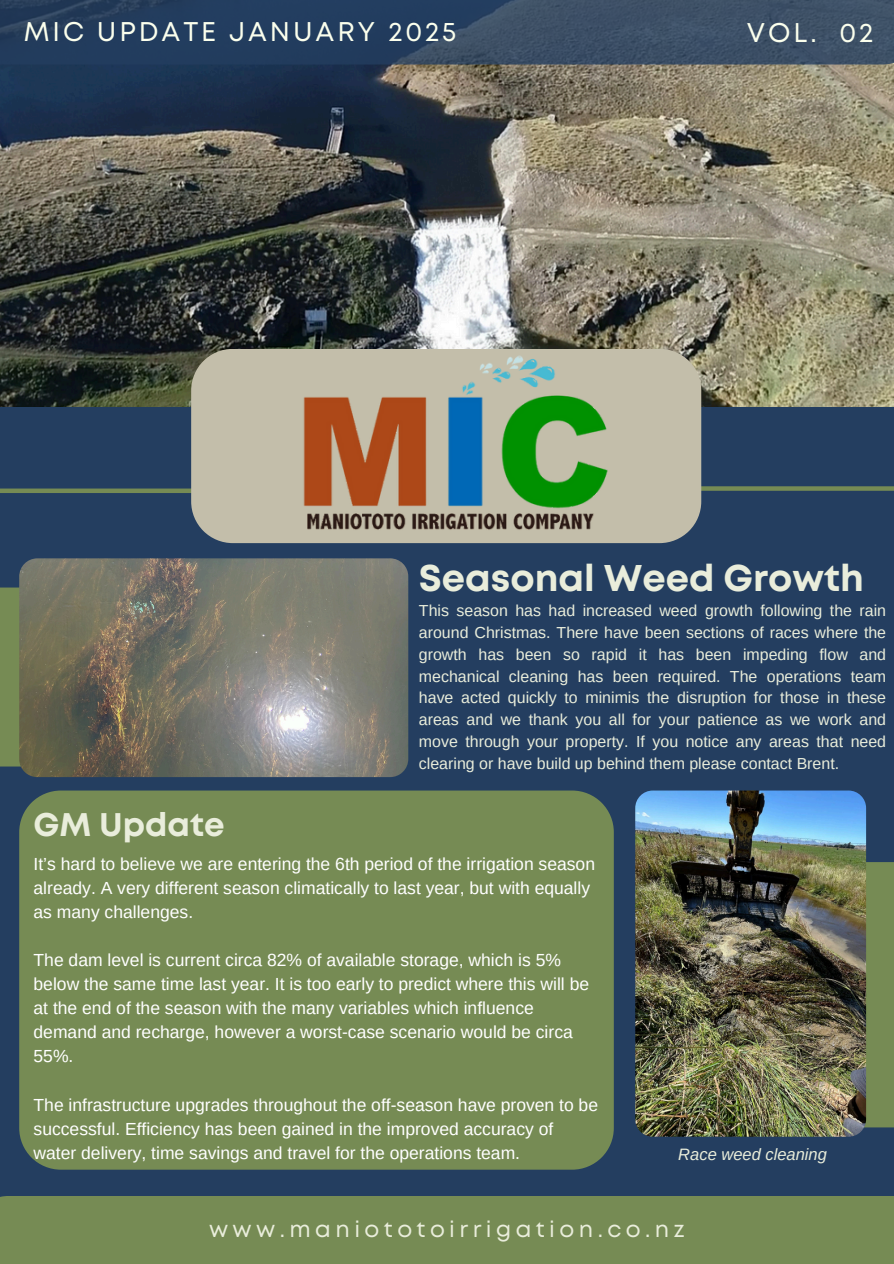
<style>
.page{position:relative;width:894px;height:1264px;background:#fff}
.page>*{position:absolute;margin:0;border:0;box-sizing:border-box;transform-origin:0 0}
.t1{font:700 37.2px "Mont";color:#e9eddb}
.t2{font:700 32.7px "Mont";color:#e9eddb}
.t3{font:27px "Mont";letter-spacing:.11em;color:#fbffed}
.t4{font:22.5px "Mont";letter-spacing:.2em;color:#e9eddb}
.t5{font:17.55px/24px "Arimo";color:#fff}
.t6{font:italic 16.5px "Arimo";color:#e9eddb}
.t7{font:15.9px/21.8px "Arimo";color:#e9eddb;text-align:justify}
</style>
<div class="page">
<div style="left:0;top:0;width:893px;height:1263px;background:#243e60"></div>
<img style="left:0;top:64px;width:893px;height:342px">
<div style="left:0;top:488px;width:214px;height:5px;background:#768b54"></div>
<div style="left:675px;top:486px;width:218px;height:5px;background:#768b54"></div>
<div style="left:191px;top:349px;width:510px;height:194px;background:#c3beaa"></div>
<div style="left:0;top:1195px;width:893px;height:68px;background:#768b54"></div>
<svg style="left:0;top:0;width:893px;height:64px"></svg>
<div style="left:0;top:587px;width:20px;height:179px;background:#768b54"></div>
<img style="left:19px;top:558px;width:389px;height:219px;border-radius:18px">
<div style="left:863px;top:862px;width:30px;height:265px;background:#768b54"></div>
<img style="left:635px;top:790px;width:230px;height:346px;border-radius:18px">
<div style="left:19px;top:790px;width:594px;height:379px;background:#768b54"></div>
<img style="left:299px;top:288px;width:314px;height:314px">
<h3 class="t3" style="left:24px;top:22px;width:434px">MIC UPDATE JANUARY 2025</h3>
<p class="t3" style="left:746px;top:22px;width:128px">VOL. 02</p>
<h1 class="t2" style="left:34px;top:812px;width:192px">GM Update</h1>
<p class="t1" style="left:419px;top:563px;width:446px">Seasonal Weed Growth</p>
<p class="t7" style="left:419px;top:600px;width:468px">This season has had increased weed growth following the rain around Christmas. There have been sections of races where the growth has been so rapid it has been impeding flow and mechanical cleaning has been required. The operations team have acted quickly to minimis the disruption for those in these areas and we thank you all for your patience as we work and move through your property. If you notice any areas that need clearing or have build up behind them please contact Brent.</p>
<h2 class="t5" style="left:34px;top:851px;width:563px">It’s hard to believe we are entering the 6th period of the irrigation season already. A very different season climatically to last year, but with equally as many challenges.</h2>
<p class="t5" style="left:34px;top:948px;width:557px">The dam level is current circa 82% of available storage, which is 5% below the same time last year. It is too early to predict where this will be at the end of the season with the many variables which influence demand and recharge, however a worst-case scenario would be circa 55%.</p>
<p class="t5" style="left:34px;top:1092px;width:566px">The infrastructure upgrades throughout the off-season have proven to be successful. Efficiency has been gained in the improved accuracy of water delivery, time savings and travel for the operations team.</p>
<p class="t6" style="left:678px;top:1144px;width:150px">Race weed cleaning</p>
<p class="t4" style="left:209px;top:1220px;width:477px">www.maniototoirrigation.co.nz</p>
</div>
